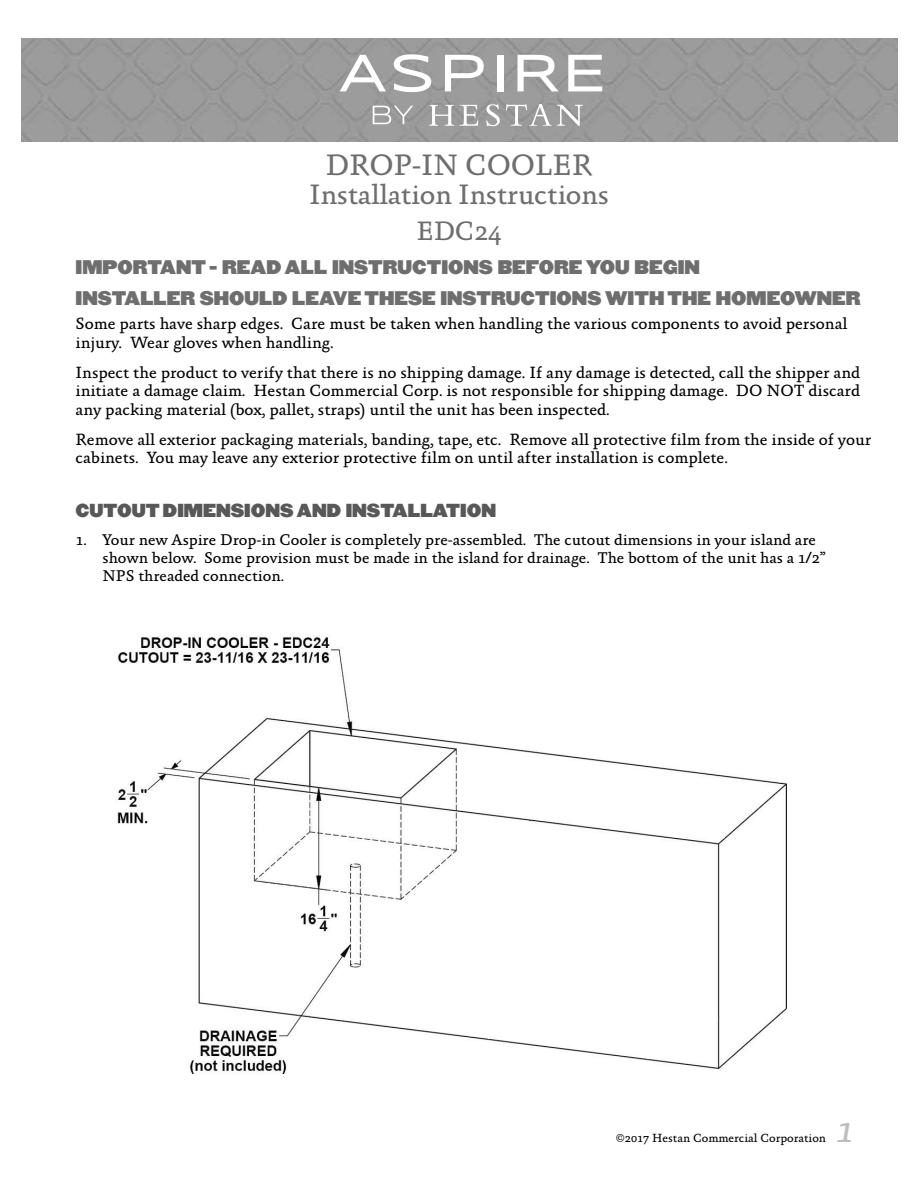
<style>
.page{position:relative;width:918px;height:1188px;background:#fff}
.page>*{position:absolute;margin:0;border:0;box-sizing:border-box;transform-origin:0 0}
.t1{font:italic 37.5px "Absara";color:#bdbdbd}
.t2{font:30px "Absara";letter-spacing:-.01em;color:#6e6e6e}
.t3{font:28.5px "Absara";letter-spacing:-.01em;color:#6e6e6e}
.t4{font:27px "Absara";letter-spacing:-.01em;color:#6e6e6e}
.t5{font:17.25px/31px "Champion HTF Heavyweight";color:#6e6e6e}
.t6{font:16.5px/18.8px "Absara";color:#000}
.t7{font:16.5px "Champion HTF Heavyweight";color:#585858}
.t8{font:15.75px/18px "Absara";color:#000}
.t9{font:12px "Absara";color:#000}
</style>
<div class="page">
<img style="left:22px;top:39px;width:876px;height:103px">
<svg style="left:373px;top:106px;width:40px;height:18px"></svg>
<svg style="left:568px;top:55px;width:34px;height:36px"></svg>
<div style="left:498px;top:55px;width:6px;height:36px;background:#fff"></div>
<svg style="left:340px;top:55px;width:46px;height:36px"></svg>
<svg style="left:518px;top:55px;width:41px;height:36px"></svg>
<svg style="left:445px;top:55px;width:39px;height:36px"></svg>
<svg style="left:394px;top:54px;width:37px;height:38px"></svg>
<svg style="left:486px;top:104px;width:14px;height:22px"></svg>
<svg style="left:460px;top:105px;width:18px;height:21px"></svg>
<svg style="left:429px;top:105px;width:25px;height:21px"></svg>
<svg style="left:506px;top:104px;width:77px;height:22px"></svg>
<img style="left:117px;top:635px;width:670px;height:439px">
<h2 class="t2" style="left:326px;top:148px;width:268px">DROP-IN COOLER</h2>
<h3 class="t3" style="left:309px;top:177px;width:301px">Installation Instructions</h3>
<h3 class="t4" style="left:416px;top:215px;width:87px">EDC24</h3>
<p class="t5" style="left:76px;top:253px;width:787px">IMPORTANT - READ ALL INSTRUCTIONS BEFORE YOU BEGIN<br>INSTALLER SHOULD LEAVE THESE INSTRUCTIONS WITH THE HOMEOWNER</p>
<p class="t6" style="left:76px;top:315px;width:773px">Some parts have sharp edges. Care must be taken when handling the various components to avoid personal injury. Wear gloves when handling.</p>
<p class="t6" style="left:76px;top:363px;width:786px;text-align:justify">Inspect the product to verify that there is no shipping damage. If any damage is detected, call the shipper and initiate a damage claim. Hestan Commercial Corp. is not responsible for shipping damage. DO NOT discard any packing material (box, pallet, straps) until the unit has been inspected.</p>
<p class="t6" style="left:76px;top:430px;width:797px">Remove all exterior packaging materials, banding, tape, etc. Remove all protective film from the inside of your cabinets. You may leave any exterior protective film on until after installation is complete.</p>
<p class="t7" style="left:76px;top:500px;width:422px">CUTOUT DIMENSIONS AND INSTALLATION</p>
<p class="t8" style="left:103px;top:531px;width:725px;text-indent:-27px">1. Your new Aspire Drop-in Cooler is completely pre-assembled. The cutout dimensions in your island are shown below. Some provision must be made in the island for drainage. The bottom of the unit has a 1/2”<br>NPS threaded connection.</p>
<p class="t9" style="left:616px;top:1131px;width:212px">©2017 Hestan Commercial Corporation</p>
<h1 class="t1" style="left:834px;top:1107px;width:28px">1</h1>
</div>
